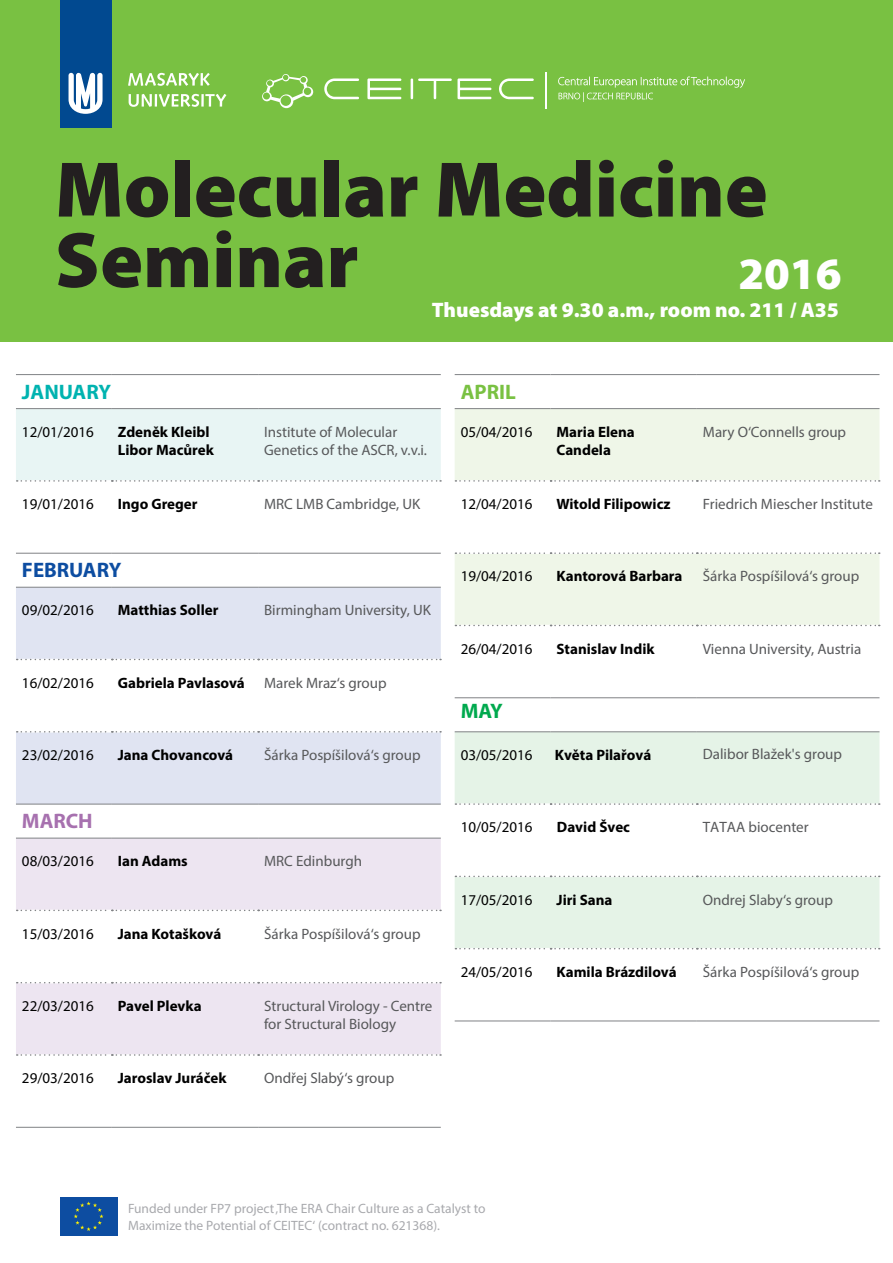
<style>
.page{position:relative;width:893px;height:1263px;background:#fff}
.page>*{position:absolute;margin:0;border:0;box-sizing:border-box;transform-origin:0 0}
.t1{font:900 79.5px/70.5px "Myriad Pro";color:#231f20}
.t2{font:900 45px "Myriad Pro";color:#fff}
.t3{font:900 21px "Myriad Pro";color:#fff}
.t4{font:700 21px "Myriad Pro";color:#0d4da1}
.t5{font:700 21px "Myriad Pro";color:#00b3b0}
.t6{font:700 21px "Myriad Pro";color:#a771af}
.t7{font:700 21px "Myriad Pro";color:#79c142}
.t8{font:700 21px "Myriad Pro";color:#00a94e}
.t9{font:15px/18px "Myriad Pro";color:#57585a}
.t10{font:700 15px/18px "Myriad Pro";color:#000}
.t11{font:15px "Myriad Pro";color:#000}
.t12{font:13.5px/16.2px "Myriad Pro";color:#a8a9ad}
</style>
<div class="page">
<svg style="left:16px;top:588px;width:425px;height:216px;fill:#e0e4f2"></svg>
<svg style="left:16px;top:839px;width:425px;height:216px;fill:#ede5f1"></svg>
<hr style="left:16px;top:374px;width:96px;height:1px;background:#808285">
<hr style="left:112px;top:374px;width:146px;height:1px;background:#808285">
<hr style="left:258px;top:374px;width:183px;height:1px;background:#808285">
<hr style="left:16px;top:408px;width:96px;height:1px;background:#808285">
<hr style="left:112px;top:408px;width:146px;height:1px;background:#808285">
<hr style="left:258px;top:408px;width:183px;height:1px;background:#808285">
<hr style="left:16px;top:553px;width:96px;height:1px;background:#808285">
<hr style="left:112px;top:553px;width:146px;height:1px;background:#808285">
<hr style="left:258px;top:553px;width:183px;height:1px;background:#808285">
<hr style="left:16px;top:587px;width:96px;height:1px;background:#808285">
<hr style="left:112px;top:587px;width:146px;height:1px;background:#808285">
<hr style="left:258px;top:587px;width:183px;height:1px;background:#808285">
<hr style="left:16px;top:804px;width:96px;height:1px;background:#808285">
<hr style="left:112px;top:804px;width:146px;height:1px;background:#808285">
<hr style="left:258px;top:804px;width:183px;height:1px;background:#808285">
<hr style="left:16px;top:838px;width:96px;height:1px;background:#808285">
<hr style="left:112px;top:838px;width:146px;height:1px;background:#808285">
<hr style="left:258px;top:838px;width:183px;height:1px;background:#808285">
<div style="left:16px;top:409px;width:425px;height:73px;background:#e8f5f4"></div>
<svg style="left:17px;top:659px;width:424px;height:1px"></svg>
<svg style="left:17px;top:731px;width:424px;height:1px"></svg>
<svg style="left:17px;top:910px;width:424px;height:1px"></svg>
<svg style="left:17px;top:982px;width:424px;height:1px"></svg>
<svg style="left:17px;top:1054px;width:424px;height:2px"></svg>
<hr style="left:16px;top:1127px;width:96px;height:1px;background:#808285">
<hr style="left:112px;top:1127px;width:146px;height:1px;background:#808285">
<hr style="left:258px;top:1127px;width:183px;height:1px;background:#808285">
<svg style="left:455px;top:409px;width:424px;height:216px;fill:#eff6e8"></svg>
<svg style="left:455px;top:732px;width:424px;height:216px;fill:#e5f3e7"></svg>
<hr style="left:455px;top:408px;width:96px;height:1px;background:#808285">
<hr style="left:551px;top:408px;width:146px;height:1px;background:#808285">
<hr style="left:697px;top:408px;width:182px;height:1px;background:#808285">
<hr style="left:455px;top:697px;width:96px;height:1px;background:#808285">
<hr style="left:551px;top:697px;width:146px;height:1px;background:#808285">
<hr style="left:697px;top:697px;width:182px;height:1px;background:#808285">
<hr style="left:455px;top:731px;width:96px;height:1px;background:#808285">
<hr style="left:551px;top:731px;width:146px;height:1px;background:#808285">
<hr style="left:697px;top:731px;width:182px;height:1px;background:#808285">
<hr style="left:455px;top:1020px;width:96px;height:1px;background:#808285">
<hr style="left:551px;top:1020px;width:146px;height:1px;background:#808285">
<hr style="left:697px;top:1020px;width:182px;height:1px;background:#808285">
<svg style="left:455px;top:480px;width:425px;height:2px"></svg>
<svg style="left:455px;top:552px;width:425px;height:2px"></svg>
<svg style="left:455px;top:625px;width:425px;height:1px"></svg>
<svg style="left:455px;top:803px;width:425px;height:2px"></svg>
<svg style="left:455px;top:876px;width:425px;height:1px"></svg>
<svg style="left:455px;top:948px;width:425px;height:1px"></svg>
<hr style="left:455px;top:374px;width:96px;height:1px;background:#808285">
<hr style="left:551px;top:374px;width:146px;height:1px;background:#808285">
<hr style="left:697px;top:374px;width:182px;height:1px;background:#808285">
<div style="left:60px;top:1197px;width:57px;height:39px;background:#0d4da1"></div>
<svg style="left:74px;top:1201px;width:30px;height:30px"></svg>
<div style="left:0;top:0;width:893px;height:341px;background:#79c142"></div>
<svg style="left:262px;top:74px;width:51px;height:34px"></svg>
<svg style="left:324px;top:78px;width:210px;height:21px"></svg>
<hr style="left:546px;top:72px;width:1px;height:37px;background:#fff">
<svg style="left:558px;top:76px;width:187px;height:26px"></svg>
<div style="left:60px;top:0;width:51px;height:128px;background:#014990"></div>
<svg style="left:69px;top:73px;width:34px;height:41px"></svg>
<svg style="left:128px;top:73px;width:82px;height:13px"></svg>
<svg style="left:129px;top:94px;width:97px;height:13px"></svg>
<h1 class="t1" style="left:55px;top:155px;width:714px">Molecular Medicine<br>Seminar</h1>
<h2 class="t2" style="left:738px;top:248px;width:105px">2016</h2>
<h3 class="t3" style="left:432px;top:298px;width:409px">Thuesdays at 9.30 a.m., room no. 211 / A35</h3>
<h3 class="t5" style="left:22px;top:378px;width:91px">JANUARY</h3>
<p class="t11" style="left:22px;top:423px;width:73px">12/01/2016</p>
<p class="t10" style="left:118px;top:422px;width:97px">Zdeněk Kleibl<br>Libor Macůrek</p>
<p class="t9" style="left:264px;top:423px;width:164px">Institute of Molecular<br>Genetics of the ASCR, v.v.i.</p>
<p class="t11" style="left:22px;top:495px;width:73px">19/01/2016</p>
<p class="t10" style="left:118px;top:495px;width:81px">Ingo Greger</p>
<p class="t9" style="left:264px;top:495px;width:158px">MRC LMB Cambridge, UK</p>
<h3 class="t4" style="left:22px;top:556px;width:101px">FEBRUARY</h3>
<p class="t11" style="left:22px;top:601px;width:73px">09/02/2016</p>
<p class="t10" style="left:118px;top:601px;width:102px">Matthias Soller</p>
<p class="t9" style="left:264px;top:601px;width:168px">Birmingham University, UK</p>
<p class="t11" style="left:22px;top:673px;width:73px">16/02/2016</p>
<p class="t10" style="left:118px;top:673px;width:129px">Gabriela Pavlasová</p>
<p class="t9" style="left:264px;top:673px;width:124px">Marek Mraz‘s group</p>
<p class="t11" style="left:22px;top:746px;width:73px">23/02/2016</p>
<p class="t10" style="left:118px;top:745px;width:117px">Jana Chovancová</p>
<p class="t9" style="left:264px;top:746px;width:158px">Šárka Pospíšilová‘s group</p>
<h3 class="t6" style="left:22px;top:807px;width:72px">MARCH</h3>
<p class="t11" style="left:22px;top:852px;width:73px">08/03/2016</p>
<p class="t10" style="left:118px;top:852px;width:71px">Ian Adams</p>
<p class="t9" style="left:264px;top:852px;width:99px">MRC Edinburgh</p>
<p class="t11" style="left:22px;top:924px;width:73px">15/03/2016</p>
<p class="t10" style="left:118px;top:924px;width:105px">Jana Kotašková</p>
<p class="t9" style="left:264px;top:924px;width:158px">Šárka Pospíšilová‘s group</p>
<p class="t11" style="left:22px;top:997px;width:73px">22/03/2016</p>
<p class="t10" style="left:118px;top:996px;width:85px">Pavel Plevka</p>
<p class="t9" style="left:264px;top:997px;width:170px">Structural Virology - Centre for Structural Biology</p>
<p class="t11" style="left:22px;top:1069px;width:73px">29/03/2016</p>
<p class="t10" style="left:118px;top:1069px;width:110px">Jaroslav Juráček</p>
<p class="t9" style="left:264px;top:1069px;width:132px">Ondřej Slabý‘s group</p>
<h3 class="t7" style="left:461px;top:378px;width:57px">APRIL</h3>
<p class="t11" style="left:461px;top:423px;width:73px">05/04/2016</p>
<p class="t10" style="left:557px;top:422px;width:80px">Maria Elena<br>Candela</p>
<p class="t9" style="left:703px;top:423px;width:145px">Mary O‘Connells group</p>
<p class="t11" style="left:461px;top:495px;width:73px">12/04/2016</p>
<p class="t10" style="left:557px;top:495px;width:115px">Witold Filipowicz</p>
<p class="t9" style="left:703px;top:495px;width:172px">Friedrich Miescher Institute</p>
<p class="t11" style="left:461px;top:567px;width:73px">19/04/2016</p>
<p class="t10" style="left:557px;top:567px;width:127px">Kantorová Barbara</p>
<p class="t9" style="left:703px;top:567px;width:158px">Šárka Pospíšilová‘s group</p>
<p class="t11" style="left:461px;top:639px;width:73px">26/04/2016</p>
<p class="t10" style="left:557px;top:639px;width:99px">Stanislav Indik</p>
<p class="t9" style="left:703px;top:639px;width:160px">Vienna University, Austria</p>
<h3 class="t8" style="left:461px;top:697px;width:44px">MAY</h3>
<p class="t11" style="left:461px;top:746px;width:73px">03/05/2016</p>
<p class="t10" style="left:555px;top:745px;width:98px">Květa Pilařová</p>
<p class="t9" style="left:703px;top:745px;width:141px">Dalibor Blažek's group</p>
<p class="t11" style="left:461px;top:818px;width:73px">10/05/2016</p>
<p class="t10" style="left:557px;top:818px;width:75px">David Švec</p>
<p class="t9" style="left:703px;top:817px;width:107px">TATAA biocenter</p>
<p class="t11" style="left:461px;top:890px;width:73px">17/05/2016</p>
<p class="t10" style="left:557px;top:890px;width:57px">Jiri Sana</p>
<p class="t9" style="left:703px;top:890px;width:132px">Ondrej Slaby‘s group</p>
<p class="t11" style="left:461px;top:963px;width:73px">24/05/2016</p>
<p class="t10" style="left:557px;top:962px;width:122px">Kamila Brázdilová</p>
<p class="t9" style="left:703px;top:963px;width:158px">Šárka Pospíšilová‘s group</p>
<p class="t12" style="left:128px;top:1200px;width:359px">Funded under FP7 project ‚The ERA Chair Culture as a Catalyst to<br>Maximize the Potential of CEITEC‘ (contract no. 621368).</p>
</div>
